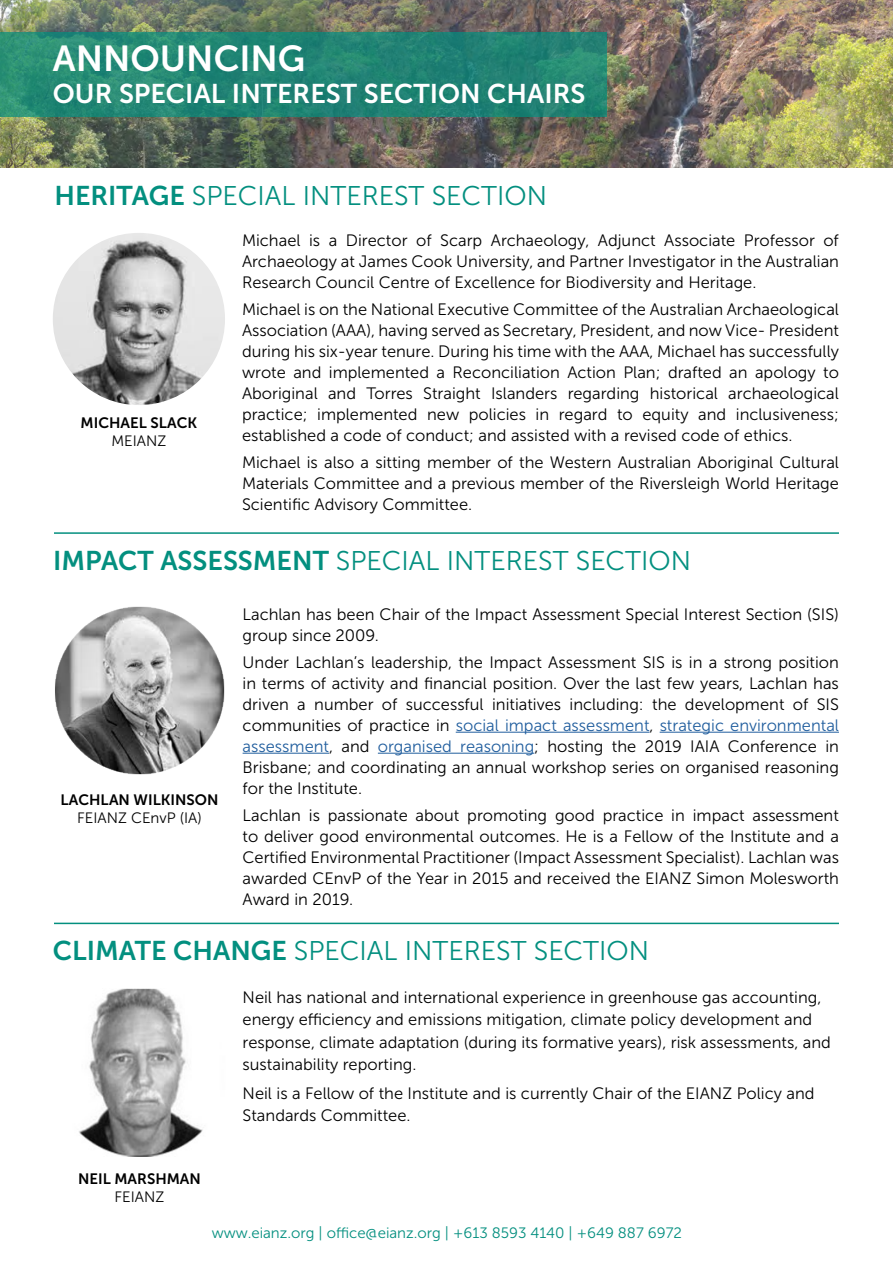
<style>
.page{position:relative;width:893px;height:1263px;background:#fff}
.page>*{position:absolute;margin:0;border:0;box-sizing:border-box;transform-origin:0 0}
.t1{font:36px "Museo Sans 700";color:#fff}
.t2{font:27px "Museo Sans 300";color:#038f7f}
.t3{font:27px "Museo Sans 700";color:#fff}
.t4{font:16.5px/21px "Museo Sans 300";color:#000;text-align:justify}
.t5{font:15px "Museo Sans 300";color:#038f7f}
.t6{font:15px "Museo Sans 700";color:#000}
.t7{font:15px "Museo Sans 300";color:#000}
.s1{font-family:"Museo Sans 700"}
.s2{color:#215e9e}
</style>
<div class="page">
<img style="left:0;top:0;width:893px;height:168px">
<svg style="left:0;top:32px;width:606px;height:84px;background:#228674"></svg>
<img style="left:53px;top:233px;width:172px;height:172px;border-radius:86px">
<hr style="left:456px;top:732px;width:193px;height:1px;background:#215e9e">
<hr style="left:660px;top:732px;width:179px;height:1px;background:#215e9e">
<hr style="left:243px;top:753px;width:86px;height:1px;background:#215e9e">
<hr style="left:378px;top:753px;width:156px;height:1px;background:#215e9e">
<hr style="left:54px;top:923px;width:785px;height:1px;background:#038f7f">
<hr style="left:54px;top:532px;width:785px;height:2px;background:#038f7f">
<img style="left:55px;top:606px;width:170px;height:169px">
<img style="left:79px;top:988px;width:124px;height:168px">
<h1 class="t1" style="left:53px;top:38px;width:254px">ANNOUNCING</h1>
<h2 class="t3" style="left:53px;top:79px;width:534px">OUR SPECIAL INTEREST SECTION CHAIRS</h2>
<h2 class="t2" style="left:54px;top:181px;width:494px"><span class="s1">HERITAGE</span> SPECIAL INTEREST SECTION</h2>
<p class="t6" style="left:81px;top:414px;width:118px">MICHAEL SLACK</p>
<p class="t7" style="left:111px;top:433px;width:56px">MEIANZ</p>
<p class="t4" style="left:242px;top:230px;width:598px">Michael is a Director of Scarp Archaeology, Adjunct Associate Professor of Archaeology at James Cook University, and Partner Investigator in the Australian Research Council Centre of Excellence for Biodiversity and Heritage.</p>
<p class="t4" style="left:242px;top:299px;width:598px">Michael is on the National Executive Committee of the Australian Archaeological Association (AAA), having served as Secretary, President, and now Vice- President during his six-year tenure. During his time with the AAA, Michael has successfully wrote and implemented a Reconciliation Action Plan; drafted an apology to Aboriginal and Torres Straight Islanders regarding historical archaeological practice; implemented new policies in regard to equity and inclusiveness; established a code of conduct; and assisted with a revised code of ethics.</p>
<p class="t4" style="left:242px;top:452px;width:598px">Michael is also a sitting member of the Western Australian Aboriginal Cultural Materials Committee and a previous member of the Riversleigh World Heritage Scientific Advisory Committee.</p>
<h2 class="t2" style="left:53px;top:546px;width:639px"><span class="s1">IMPACT ASSESSMENT</span> SPECIAL INTEREST SECTION</h2>
<p class="t6" style="left:60px;top:791px;width:160px">LACHLAN WILKINSON</p>
<p class="t7" style="left:77px;top:809px;width:126px">FEIANZ CEnvP (IA)</p>
<p class="t4" style="left:243px;top:603px;width:598px">Lachlan has been Chair of the Impact Assessment Special Interest Section (SIS) group since 2009.</p>
<p class="t4" style="left:243px;top:651px;width:598px">Under Lachlan’s leadership, the Impact Assessment SIS is in a strong position in terms of activity and financial position. Over the last few years, Lachlan has driven a number of successful initiatives including: the development of SIS communities of practice in <span class="s2">social impact assessment</span>, <span class="s2">strategic environmental assessment</span>, and <span class="s2">organised reasoning</span>; hosting the 2019 IAIA Conference in Brisbane; and coordinating an annual workshop series on organised reasoning for the Institute.</p>
<p class="t4" style="left:243px;top:804px;width:598px">Lachlan is passionate about promoting good practice in impact assessment to deliver good environmental outcomes. He is a Fellow of the Institute and a Certified Environmental Practitioner (Impact Assessment Specialist). Lachlan was awarded CEnvP of the Year in 2015 and received the EIANZ Simon Molesworth Award in 2019.</p>
<h2 class="t2" style="left:53px;top:936px;width:598px"><span class="s1">CLIMATE CHANGE</span> SPECIAL INTEREST SECTION</h2>
<p class="t4" style="left:243px;top:986px;width:590px;line-height:22.5px;text-align:left">Neil has national and international experience in greenhouse gas accounting, energy efficiency and emissions mitigation, climate policy development and response, climate adaptation (during its formative years), risk assessments, and sustainability reporting.</p>
<p class="t4" style="left:243px;top:1082px;width:573px;line-height:22.5px">Neil is a Fellow of the Institute and is currently Chair of the EIANZ Policy and<br>Standards Committee.</p>
<p class="t6" style="left:78px;top:1171px;width:124px">NEIL MARSHMAN</p>
<p class="t7" style="left:115px;top:1189px;width:51px">FEIANZ</p>
<p class="t5" style="left:212px;top:1225px;width:472px">www.eianz.org | office@eianz.org | +613 8593 4140 | +649 887 6972</p>
</div>
